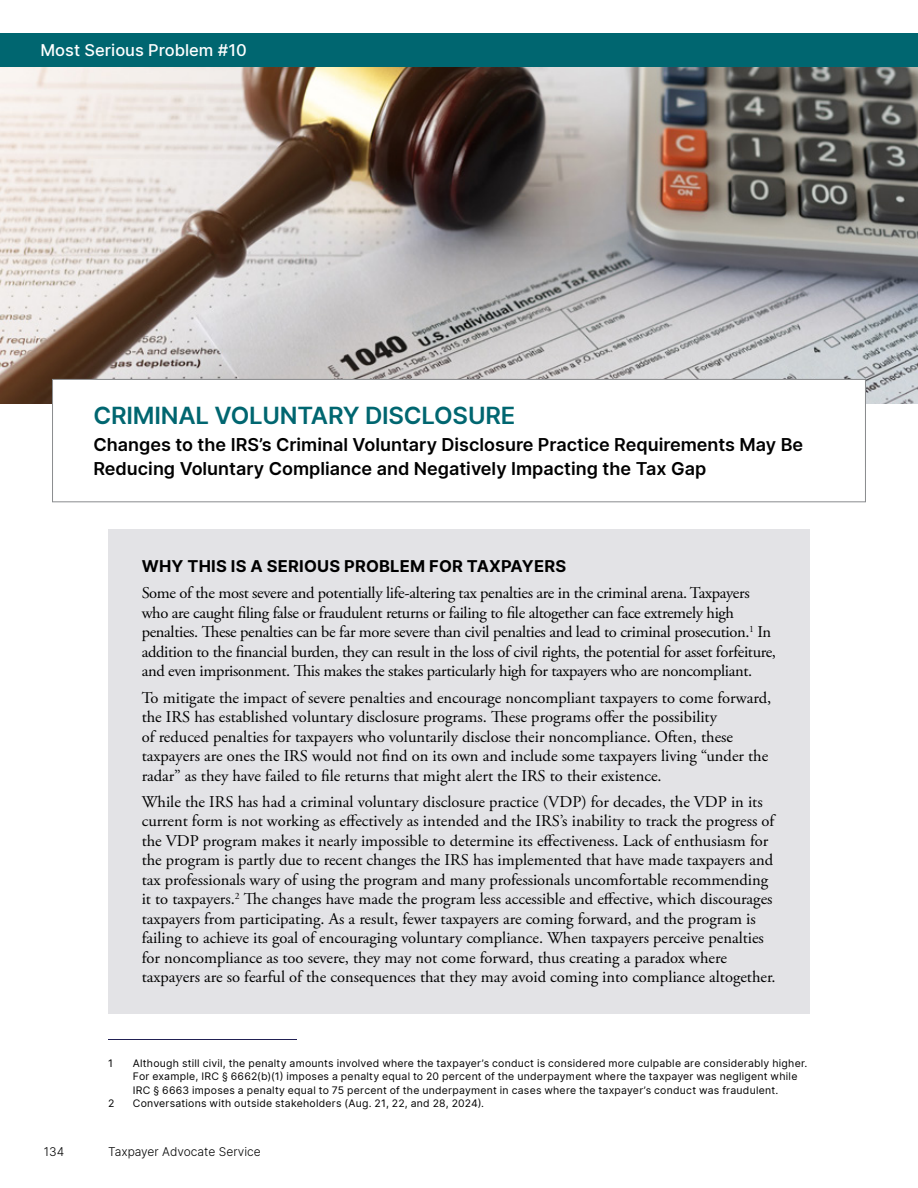
<style>
.page{position:relative;width:918px;height:1188px;background:#fff}
.page>*{position:absolute;margin:0;border:0;box-sizing:border-box;transform-origin:0 0}
.t1{font:600 24px "Inter";letter-spacing:-.01em;color:#006670}
.t2{font:600 18px/24px "Inter";color:#000}
.t3{font:16.5px/19.5px "Adobe Garamond Pro";color:#000}
.t4{font:16.5px/19.5px "Adobe Garamond Pro";letter-spacing:-.02em;color:#000}
.t5{font:700 16.5px "Inter";letter-spacing:.01em;color:#000}
.t6{font:500 16.5px "Inter";color:#fff}
.t7{font:300 12px "Inter";color:#000}
.t8{font:10.5px/13.5px "Inter";letter-spacing:.025em;color:#000}
</style>
<div class="page">
<img style="left:0;top:67px;width:918px;height:337px">
<div style="left:0;top:33px;width:918px;height:34px;background:#006670"></div>
<div style="left:53px;top:379px;width:812px;height:123px;background:#fff"></div>
<div style="left:52px;top:379px;width:814px;height:123px;border:1px solid #8a8c8e"></div>
<div style="left:108px;top:529px;width:702px;height:47px;background:#e3e3e6"></div>
<div style="left:108px;top:573px;width:702px;height:135px;background:#e3e3e6"></div>
<div style="left:108px;top:677px;width:702px;height:135px;background:#e3e3e6"></div>
<div style="left:108px;top:781px;width:702px;height:233px;background:#e3e3e6"></div>
<hr style="left:108px;top:1039px;width:189px;height:1px;background:#212053">
<p class="t6" style="left:40px;top:38px;width:208px">Most Serious Problem #10</p>
<p class="t6" style="left:228px;top:38px;width:12px">X</p>
<h1 class="t1" style="left:94px;top:392px;width:186px">PROBLEM TITLE</h1>
<p class="t2" style="left:93px;top:426px;width:217px">Problem Title Subheader</p>
<h1 class="t1" style="left:94px;top:398px;width:423px">CRIMINAL VOLUNTARY DISCLOSURE</h1>
<p class="t2" style="left:93px;top:432px;width:711px">Changes to the IRS’s Criminal Voluntary Disclosure Practice Requirements May Be<br>Reducing Voluntary Compliance and Negatively Impacting the Tax Gap</p>
<p class="t5" style="left:142px;top:554px;width:426px">WHY THIS IS A SERIOUS PROBLEM FOR TAXPAYERS</p>
<p class="t4" style="left:142px;top:584px;width:636px">Some of the most severe and potentially life-altering tax penalties are in the criminal arena. Taxpayers who are caught filing false or fraudulent returns or failing to file altogether can face extremely high penalties. These penalties can be far more severe than civil penalties and lead to criminal prosecution.<sup>1</sup> In addition to the financial burden, they can result in the loss of civil rights, the potential for asset forfeiture, and even imprisonment. This makes the stakes particularly high for taxpayers who are noncompliant.</p>
<p class="t3" style="left:142px;top:688px;width:631px">To mitigate the impact of severe penalties and encourage noncompliant taxpayers to come forward, the IRS has established voluntary disclosure programs. These programs offer the possibility<br>of reduced penalties for taxpayers who voluntarily disclose their noncompliance. Often, these taxpayers are ones the IRS would not find on its own and include some taxpayers living “under the radar” as they have failed to file returns that might alert the IRS to their existence.</p>
<p class="t3" style="left:142px;top:793px;width:635px">While the IRS has had a criminal voluntary disclosure practice (VDP) for decades, the VDP in its current form is not working as effectively as intended and the IRS’s inability to track the progress of the VDP program makes it nearly impossible to determine its effectiveness. Lack of enthusiasm for the program is partly due to recent changes the IRS has implemented that have made taxpayers and tax professionals wary of using the program and many professionals uncomfortable recommending it to taxpayers.<sup>2</sup> The changes have made the program less accessible and effective, which discourages taxpayers from participating. As a result, fewer taxpayers are coming forward, and the program is failing to achieve its goal of encouraging voluntary compliance. When taxpayers perceive penalties for noncompliance as too severe, they may not come forward, thus creating a paradox where taxpayers are so fearful of the consequences that they may avoid coming into compliance altogether.</p>
<p class="t8" style="left:108px;top:1056px;width:6px">1</p>
<p class="t8" style="left:133px;top:1056px;width:676px">Although still civil, the penalty amounts involved where the taxpayer’s conduct is considered more culpable are considerably higher.<br>For example, IRC § 6662(b)(1) imposes a penalty equal to 20 percent of the underpayment where the taxpayer was negligent while<br>IRC § 6663 imposes a penalty equal to 75 percent of the underpayment in cases where the taxpayer’s conduct was fraudulent.</p>
<p class="t8" style="left:108px;top:1096px;width:8px">2</p>
<p class="t8" style="left:133px;top:1096px;width:353px">Conversations with outside stakeholders (Aug. 21, 22, and 28, 2024).</p>
<p class="t7" style="left:44px;top:1144px;width:22px">134</p>
<p class="t7" style="left:108px;top:1144px;width:154px">Taxpayer Advocate Service</p>
</div>
